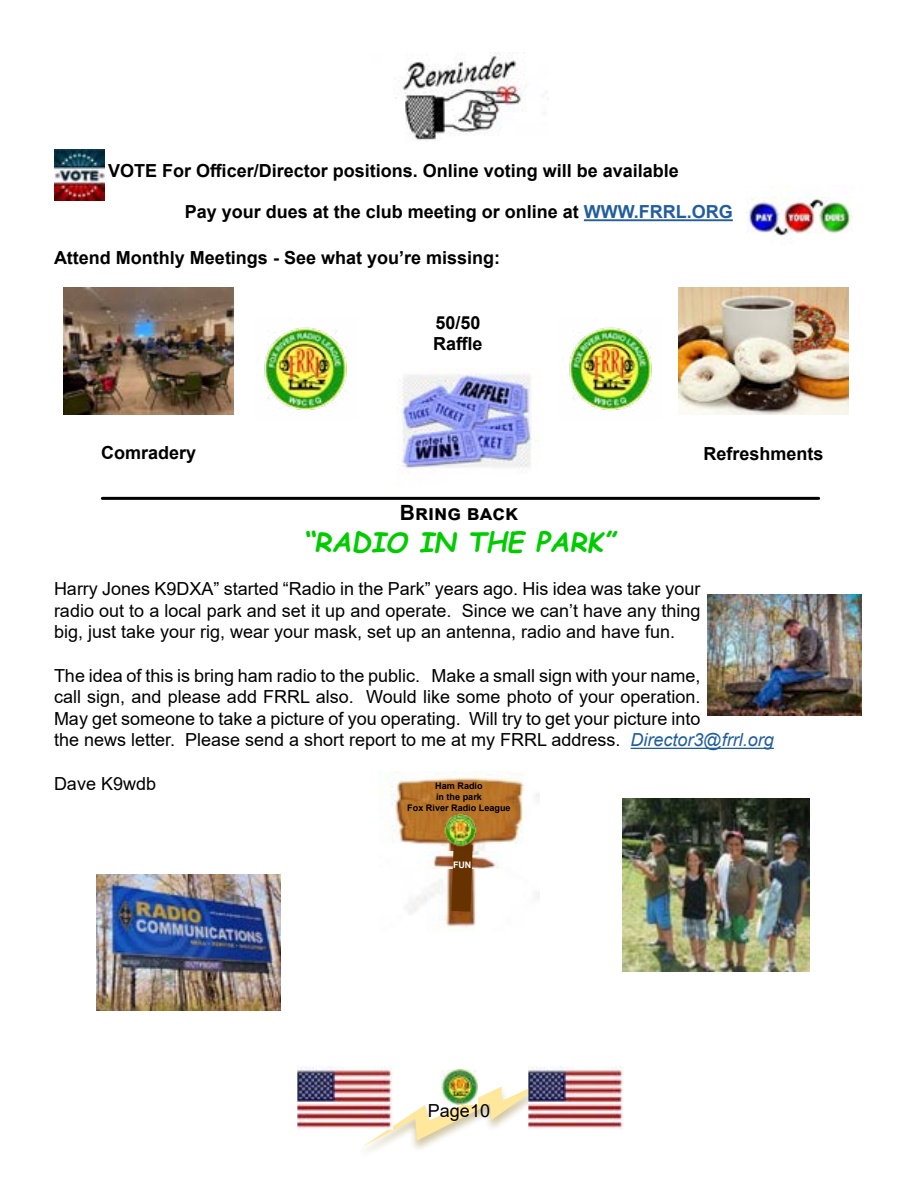
<style>
.page{position:relative;width:918px;height:1188px;background:#fff}
.page>*{position:absolute;margin:0;border:0;box-sizing:border-box;transform-origin:0 0}
.t1{font:italic 700 27px "Comic Sans MS";color:#01cc00}
.t2{font:700 21px "Arial";color:#000}
.t3{font:18px/21.6px "Arial";color:#000;text-align:justify}
.t4{font:700 18px/21.6px "Arial";color:#000}
.t5{font:700 9.15px/10.9px "Arial";color:#000;text-align:center}
.t6{font:700 9px "Arial";color:#fff}
.s1{color:#215e9e}
.s2{font-style:italic;color:#215e9e}
</style>
<div class="page">
<svg style="left:363px;top:1080px;width:166px;height:67px"></svg>
<img style="left:441px;top:1070px;width:36px;height:34px">
<img style="left:379px;top:771px;width:160px;height:159px">
<img style="left:418px;top:851px;width:85px;height:18px">
<hr style="left:631px;top:748px;width:143px;height:1px;background:#215e9e">
<img style="left:708px;top:594px;width:154px;height:122px">
<svg style="left:451px;top:849px;width:22px;height:63px"></svg>
<img style="left:441px;top:811px;width:39px;height:38px">
<img style="left:622px;top:799px;width:187px;height:173px">
<img style="left:96px;top:874px;width:184px;height:137px">
<img style="left:298px;top:1067px;width:94px;height:63px">
<img style="left:529px;top:1067px;width:94px;height:63px">
<img style="left:264px;top:327px;width:83px;height:84px">
<hr style="left:102px;top:497px;width:717px;height:3px;background:#000">
<img style="left:746px;top:186px;width:107px;height:50px">
<img style="left:395px;top:52px;width:131px;height:90px">
<img style="left:54px;top:150px;width:51px;height:50px">
<hr style="left:584px;top:219px;width:149px;height:2px;background:#215e9e">
<img style="left:397px;top:368px;width:143px;height:117px">
<img style="left:64px;top:287px;width:170px;height:128px">
<img style="left:679px;top:287px;width:170px;height:128px">
<img style="left:569px;top:327px;width:83px;height:84px">
<p class="t4" style="left:108px;top:160px;width:572px">VOTE For Officer/Director positions. Online voting will be available</p>
<p class="t4" style="left:185px;top:201px;width:550px">Pay your dues at the club meeting or online at <span class="s1">WWW.FRRL.ORG</span></p>
<p class="t4" style="left:54px;top:247px;width:448px">Attend Monthly Meetings - See what you’re missing:</p>
<p class="t4" style="left:101px;top:442px;width:97px">Comradery</p>
<p class="t4" style="left:433px;top:312px;width:51px">50/50<br>Raffle</p>
<p class="t4" style="left:704px;top:443px;width:122px">Refreshments</p>
<p class="t2" style="left:400px;top:497px;width:118px">Bring back</p>
<h1 class="t1" style="left:303px;top:522px;width:314px">“RADIO IN THE PARK”</h1>
<p class="t3" style="left:54px;top:578px;width:648px">Harry Jones K9DXA” started “Radio in the Park” years ago. His idea was take your radio out to a local park and set it up and operate. Since we can’t have any thing big, just take your rig, wear your mask, set up an antenna, radio and have fun.</p>
<p class="t3" style="left:54px;top:664px;width:721px;text-align:left">The idea of this is bring ham radio to the public. Make a small sign with your name,<br>call sign, and please add FRRL also. Would like some photo of your operation.<br>May get someone to take a picture of you operating. Will try to get your picture into<br>the news letter. Please send a short report to me at my FRRL address. <span class="s2">Director3@frrl.org</span></p>
<p class="t3" style="left:54px;top:772px;width:104px">Dave K9wdb</p>
<p class="t5" style="left:407px;top:781px;width:105px">Ham Radio<br>in the park<br>Fox River Radio League</p>
<p class="t6" style="left:453px;top:859px;width:20px">FUN</p>
<p class="t3" style="left:428px;top:1100px;width:64px">Page10</p>
</div>
